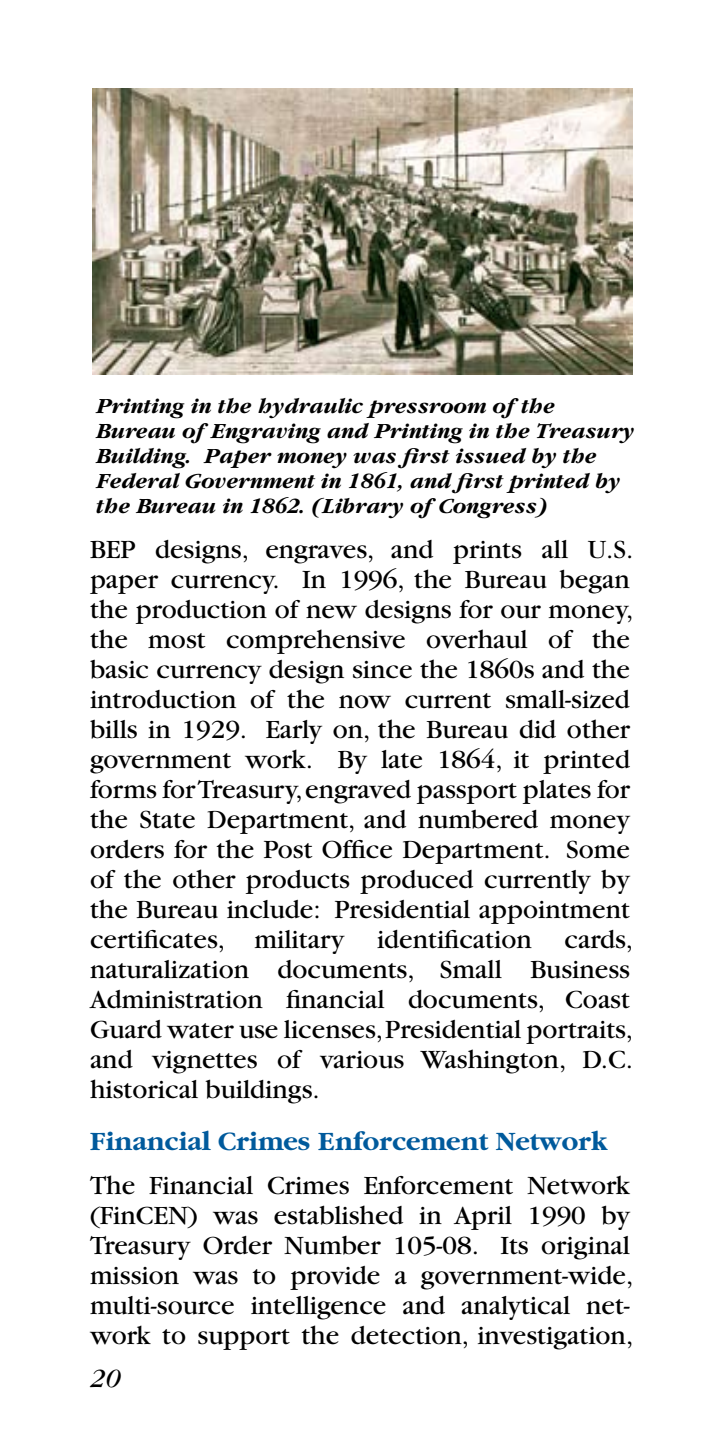
<style>
.page{position:relative;width:720px;height:1440px;background:#fff}
.page>*{position:absolute;margin:0;border:0;box-sizing:border-box;transform-origin:0 0}
.t1{font:27.5px/30px "Garamond";color:#000}
.t2{font:700 27.5px "Garamond";color:#005a9c}
.t3{font:italic 27.5px "Garamond";color:#000}
.t4{font:italic 700 22.5px/25px "Garamond";color:#000}
</style>
<div class="page">
<img style="left:92px;top:89px;width:540px;height:286px">
<p class="t4" style="left:96px;top:394px;width:540px">Printing in the hydraulic pressroom of the Bureau of Engraving and Printing in the Treasury Building. Paper money was first issued by the Federal Government in 1861, and first printed by the Bureau in 1862. (Library of Congress)</p>
<p class="t1" style="left:90px;top:534px;width:545px">BEP designs, engraves, and prints all U.S. paper currency. In 1996, the Bureau began the production of new designs for our money, the most comprehensive overhaul of the basic currency design since the 1860s and the introduction of the now current small-sized bills in 1929. Early on, the Bureau did other government work. By late 1864, it printed forms for Treasury, engraved passport plates for the State Department, and numbered money orders for the Post Office Department. Some of the other products produced currently by the Bureau include: Presidential appointment certificates, military identification cards, naturalization documents, Small Business Administration financial documents, Coast Guard water use licenses, Presidential portraits, and vignettes of various Washington, D.C. historical buildings.</p>
<p class="t2" style="left:90px;top:1127px;width:519px">Financial Crimes Enforcement Network</p>
<p class="t1" style="left:90px;top:1170px;width:545px">The Financial Crimes Enforcement Network (FinCEN) was established in April 1990 by Treasury Order Number 105-08. Its original mission was to provide a government-wide, multi-source intelligence and analytical net&shy;work to support the detection, investigation,</p>
<p class="t3" style="left:90px;top:1364px;width:32px">20</p>
</div>
